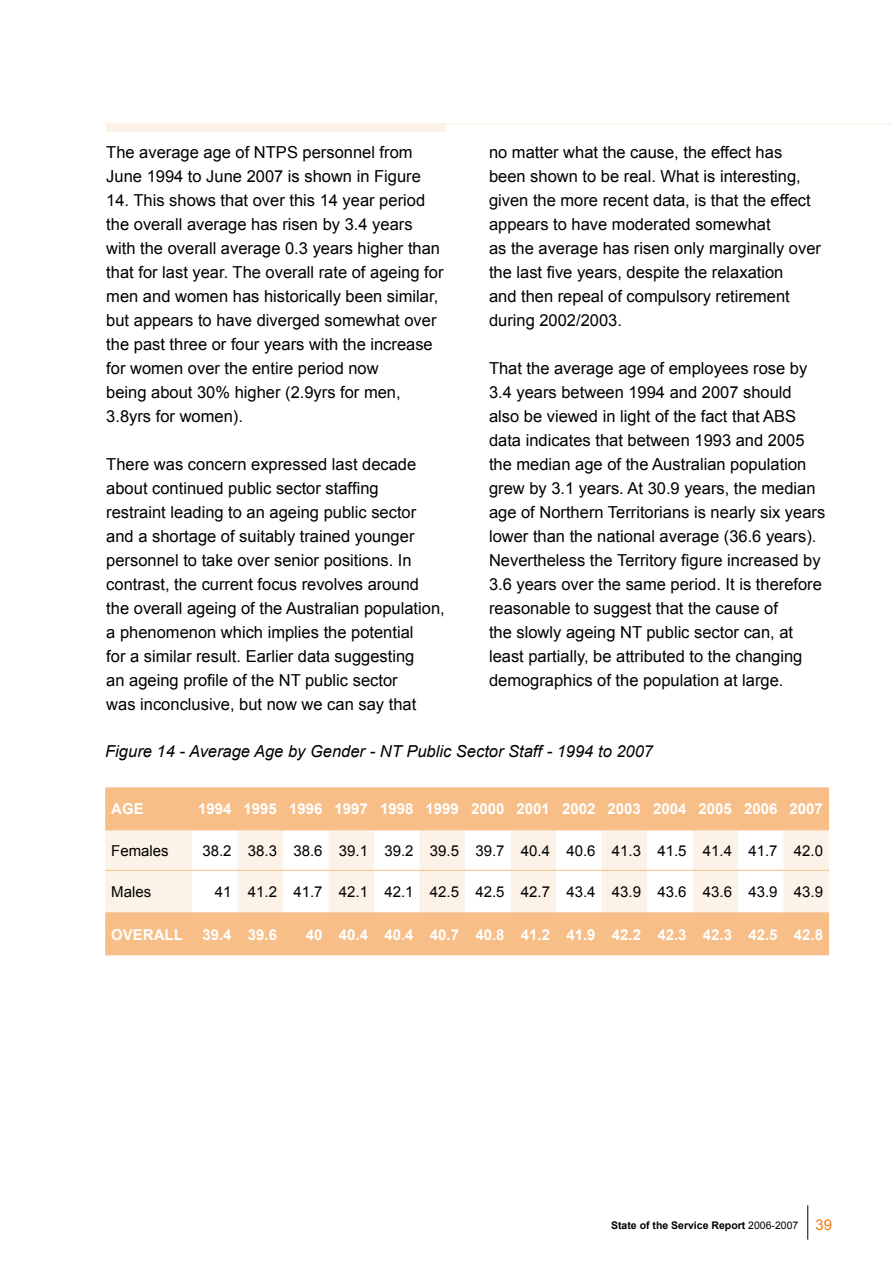
<style>
.page{position:relative;width:893px;height:1263px;background:#fff}
.page>*{position:absolute;margin:0;border:0;box-sizing:border-box;transform-origin:0 0}
.t1{font:16.5px/24px "Arial";color:#000}
.t2{font:italic 16.5px "Arial";color:#000}
.t3{font:15px "Arial";color:#000}
.t4{font:700 15px "Arial";color:#fff}
.t5{font:700 10.5px "Arial";color:#000}
.s1{font-weight:400}
.s2{font-weight:400;font-size:15px;color:#ee7d11}
</style>
<div class="page">
<hr style="left:807px;top:1205px;width:1px;height:34px;background:#000">
<div style="left:105px;top:787px;width:724px;height:42px;background:#f7be88"></div>
<svg style="left:105px;top:830px;width:724px;height:82px;fill:#fdf2e7"></svg>
<div style="left:105px;top:913px;width:724px;height:42px;background:#f7be88"></div>
<hr style="left:105px;top:829px;width:87px;height:1px;background:#f7be88">
<hr style="left:192px;top:829px;width:46px;height:1px;background:#f7be88">
<hr style="left:238px;top:829px;width:45px;height:1px;background:#f7be88">
<hr style="left:283px;top:829px;width:46px;height:1px;background:#f7be88">
<hr style="left:329px;top:829px;width:45px;height:1px;background:#f7be88">
<hr style="left:374px;top:829px;width:46px;height:1px;background:#f7be88">
<hr style="left:420px;top:829px;width:45px;height:1px;background:#f7be88">
<hr style="left:465px;top:829px;width:45px;height:1px;background:#f7be88">
<hr style="left:510px;top:829px;width:46px;height:1px;background:#f7be88">
<hr style="left:556px;top:829px;width:45px;height:1px;background:#f7be88">
<hr style="left:601px;top:829px;width:46px;height:1px;background:#f7be88">
<hr style="left:647px;top:829px;width:45px;height:1px;background:#f7be88">
<hr style="left:692px;top:829px;width:46px;height:1px;background:#f7be88">
<hr style="left:738px;top:829px;width:45px;height:1px;background:#f7be88">
<hr style="left:783px;top:829px;width:46px;height:1px;background:#f7be88">
<hr style="left:105px;top:870px;width:87px;height:1px;background:#f7be88">
<hr style="left:192px;top:870px;width:46px;height:1px;background:#f7be88">
<hr style="left:238px;top:870px;width:45px;height:1px;background:#f7be88">
<hr style="left:283px;top:870px;width:46px;height:1px;background:#f7be88">
<hr style="left:329px;top:870px;width:45px;height:1px;background:#f7be88">
<hr style="left:374px;top:870px;width:46px;height:1px;background:#f7be88">
<hr style="left:420px;top:870px;width:45px;height:1px;background:#f7be88">
<hr style="left:465px;top:870px;width:45px;height:1px;background:#f7be88">
<hr style="left:510px;top:870px;width:46px;height:1px;background:#f7be88">
<hr style="left:556px;top:870px;width:45px;height:1px;background:#f7be88">
<hr style="left:601px;top:870px;width:46px;height:1px;background:#f7be88">
<hr style="left:647px;top:870px;width:45px;height:1px;background:#f7be88">
<hr style="left:692px;top:870px;width:46px;height:1px;background:#f7be88">
<hr style="left:738px;top:870px;width:45px;height:1px;background:#f7be88">
<hr style="left:783px;top:870px;width:46px;height:1px;background:#f7be88">
<hr style="left:105px;top:912px;width:87px;height:1px;background:#f7be88">
<hr style="left:192px;top:912px;width:46px;height:1px;background:#f7be88">
<hr style="left:238px;top:912px;width:45px;height:1px;background:#f7be88">
<hr style="left:283px;top:912px;width:46px;height:1px;background:#f7be88">
<hr style="left:329px;top:912px;width:45px;height:1px;background:#f7be88">
<hr style="left:374px;top:912px;width:46px;height:1px;background:#f7be88">
<hr style="left:420px;top:912px;width:45px;height:1px;background:#f7be88">
<hr style="left:465px;top:912px;width:45px;height:1px;background:#f7be88">
<hr style="left:510px;top:912px;width:46px;height:1px;background:#f7be88">
<hr style="left:556px;top:912px;width:45px;height:1px;background:#f7be88">
<hr style="left:601px;top:912px;width:46px;height:1px;background:#f7be88">
<hr style="left:647px;top:912px;width:45px;height:1px;background:#f7be88">
<hr style="left:692px;top:912px;width:46px;height:1px;background:#f7be88">
<hr style="left:738px;top:912px;width:45px;height:1px;background:#f7be88">
<hr style="left:783px;top:912px;width:46px;height:1px;background:#f7be88">
<div style="left:106px;top:123px;width:339px;height:9px;background:#fdf2e7"></div>
<hr style="left:106px;top:123px;width:787px;height:1px;background:#fdf2e7">
<p class="t1" style="left:106px;top:140px;width:316px">The average age of NTPS personnel from<br>June 1994 to June 2007 is shown in Figure</p>
<p class="t1" style="left:106px;top:188px;width:339px">14. This shows that over this 14 year period the overall average has risen by 3.4 years with the overall average 0.3 years higher than that for last year. The overall rate of ageing for men and women has historically been similar, but appears to have diverged somewhat over the past three or four years with the increase for women over the entire period now<br>being about 30% higher (2.9yrs for men, 3.8yrs for women).</p>
<p class="t1" style="left:106px;top:452px;width:340px">There was concern expressed last decade about continued public sector staffing<br>restraint leading to an ageing public sector and a shortage of suitably trained younger personnel to take over senior positions. In contrast, the current focus revolves around the overall ageing of the Australian population, a phenomenon which implies the potential<br>for a similar result. Earlier data suggesting<br>an ageing profile of the NT public sector<br>was inconclusive, but now we can say that</p>
<p class="t1" style="left:489px;top:140px;width:333px">no matter what the cause, the effect has been shown to be real. What is interesting, given the more recent data, is that the effect appears to have moderated somewhat<br>as the average has risen only marginally over the last five years, despite the relaxation<br>and then repeal of compulsory retirement during 2002/2003.</p>
<p class="t1" style="left:489px;top:356px;width:338px">That the average age of employees rose by 3.4 years between 1994 and 2007 should also be viewed in light of the fact that ABS data indicates that between 1993 and 2005 the median age of the Australian population grew by 3.1 years. At 30.9 years, the median age of Northern Territorians is nearly six years lower than the national average (36.6 years).<br>Nevertheless the Territory figure increased by 3.6 years over the same period. It is therefore reasonable to suggest that the cause of<br>the slowly ageing NT public sector can, at least partially, be attributed to the changing demographics of the population at large.</p>
<p class="t2" style="left:105px;top:741px;width:549px">Figure 14 - Average Age by Gender - NT Public Sector Staff - 1994 to 2007</p>
<p class="t4" style="left:111px;top:799px;width:34px">AGE</p>
<p class="t4" style="left:198px;top:799px;width:626px">1994 1995 1996 1997 1998 1999 2000 2001 2002 2003 2004 2005 2006 2007</p>
<p class="t3" style="left:111px;top:840px;width:59px">Females</p>
<p class="t3" style="left:202px;top:840px;width:622px">38.2 38.3 38.6 39.1 39.2 39.5 39.7 40.4 40.6 41.3 41.5 41.4 41.7 42.0</p>
<p class="t3" style="left:111px;top:882px;width:42px">Males</p>
<p class="t3" style="left:215px;top:882px;width:610px">41 41.2 41.7 42.1 42.1 42.5 42.5 42.7 43.4 43.9 43.6 43.6 43.9 43.9</p>
<p class="t4" style="left:111px;top:924px;width:73px">OVERALL</p>
<p class="t4" style="left:202px;top:924px;width:76px">39.4 39.6</p>
<p class="t4" style="left:306px;top:924px;width:519px">40 40.4 40.4 40.7 40.8 41.2 41.9 42.2 42.3 42.3 42.5 42.8</p>
<p class="t5" style="left:611px;top:1218px;width:222px">State of the Service Report <span class="s1">2006-2007</span> <span class="s2">39</span></p>
</div>
